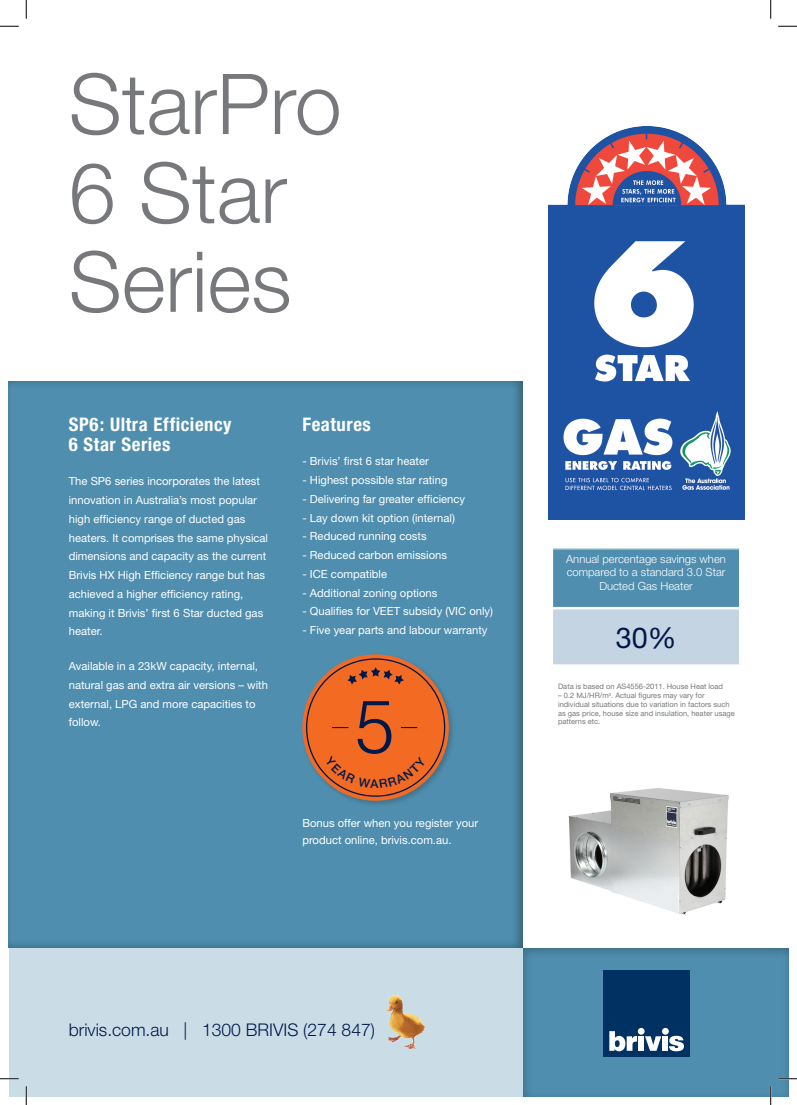
<style>
.page{position:relative;width:797px;height:1105px;background:#fff}
.page>*{position:absolute;margin:0;border:0;box-sizing:border-box;transform-origin:0 0}
.t1{font:300 84.12px/88.9px "Helvetica Neue";color:#76787b}
.t2{font:28.75px "Helvetica Neue";color:#001948}
.t3{font:700 condensed 18.75px/20px "Helvetica Neue";letter-spacing:.03em;color:#fff}
.t4{font:300 17.5px "Helvetica Neue";color:#001948}
.t5{font:11.25px/18.8px "Helvetica Neue";color:#fff}
.t6{font:300 11.25px/13.5px "Helvetica Neue";color:#fff;text-align:center}
.t7{font:7.5px/8.8px "Helvetica Neue";color:#76787b}
.s1{color:#57585a}
</style>
<div class="page">
<div style="left:9px;top:379px;width:515px;height:569px;background:#4f8eaf"></div>
<div style="left:9px;top:948px;width:779px;height:148px;background:#cadde7"></div>
<div style="left:520px;top:945px;width:268px;height:151px;background:#231f20;opacity:.3"></div>
<img style="left:568px;top:788px;width:161px;height:127px">
<img style="left:548px;top:126px;width:196px;height:393px">
<div style="left:603px;top:970px;width:87px;height:86px;background:#003163"></div>
<svg style="left:609px;top:1031px;width:28px;height:20px"></svg>
<div style="left:638px;top:1036px;width:6px;height:15px;background:#fff"></div>
<svg style="left:645px;top:1036px;width:16px;height:15px"></svg>
<div style="left:662px;top:1036px;width:6px;height:15px;background:#fff"></div>
<svg style="left:669px;top:1036px;width:15px;height:15px"></svg>
<div style="left:637px;top:1028px;width:7px;height:7px;background:#fff;border-radius:50%"></div>
<div style="left:662px;top:1028px;width:6px;height:7px;background:#fff;border-radius:50%"></div>
<div style="left:300px;top:652px;width:156px;height:156px;background:#231f20;opacity:.25"></div>
<svg style="left:302px;top:654px;width:147px;height:147px;fill:#f36b23"></svg>
<svg style="left:347px;top:667px;width:57px;height:17px"></svg>
<div style="left:552px;top:549px;width:187px;height:59px;background:#4f8eaf"></div>
<div style="left:552px;top:608px;width:187px;height:57px;background:#c5d4e2"></div>
<hr style="left:552px;top:549px;width:1px;height:59px;background:#fff">
<hr style="left:552px;top:608px;width:1px;height:56px;background:#fff">
<hr style="left:552px;top:664px;width:187px;height:1px;background:#fff">
<hr style="left:553px;top:607px;width:186px;height:2px;background:#fff">
<img style="left:386px;top:996px;width:38px;height:52px">
<svg style="left:0;top:25px;width:19px;height:2px"></svg>
<svg style="left:778px;top:25px;width:19px;height:2px"></svg>
<svg style="left:0;top:1078px;width:19px;height:1px"></svg>
<svg style="left:778px;top:1078px;width:19px;height:1px"></svg>
<svg style="left:25px;top:0;width:2px;height:19px"></svg>
<svg style="left:25px;top:1086px;width:2px;height:19px"></svg>
<svg style="left:770px;top:0;width:1px;height:19px"></svg>
<svg style="left:770px;top:1086px;width:1px;height:19px"></svg>
<svg style="left:325px;top:701px;width:101px;height:87px"></svg>
<h1 class="t1" style="left:69px;top:58px;width:274px">StarPro<br>6 Star<br>Series</h1>
<h3 class="t3" style="left:69px;top:414px;width:164px">SP6: Ultra Efficiency<br>6 Star Series</h3>
<p class="t5" style="left:69px;top:472px;width:201px">The SP6 series incorporates the latest innovation in Australia’s most popular high efficiency range of ducted gas heaters. It comprises the same physical dimensions and capacity as the current Brivis HX High Efficiency range but has achieved a higher efficiency rating, making it Brivis’ first 6 Star ducted gas heater.</p>
<p class="t5" style="left:69px;top:656px;width:201px">Available in a 23kW capacity, internal, natural gas and extra air versions – with external, LPG and more capacities to follow.</p>
<h3 class="t3" style="left:302px;top:414px;width:70px">Features</h3>
<p class="t5" style="left:302px;top:452px;width:128px">- Brivis’ first 6 star heater</p>
<p class="t5" style="left:302px;top:470px;width:147px">- Highest possible star rating</p>
<p class="t5" style="left:302px;top:489px;width:164px">- Delivering far greater efficiency</p>
<p class="t5" style="left:302px;top:508px;width:154px">- Lay down kit option (internal)</p>
<p class="t5" style="left:302px;top:527px;width:126px">- Reduced running costs</p>
<p class="t5" style="left:302px;top:546px;width:146px">- Reduced carbon emissions</p>
<p class="t5" style="left:302px;top:564px;width:86px">- ICE compatible</p>
<p class="t5" style="left:302px;top:583px;width:137px">- Additional zoning options</p>
<p class="t5" style="left:302px;top:602px;width:192px">- Qualifies for VEET subsidy (VIC only)</p>
<p class="t5" style="left:302px;top:621px;width:187px">- Five year parts and labour warranty</p>
<p class="t5" style="left:302px;top:815px;width:177px;line-height:16.2px">Bonus offer when you register your product online, brivis.com.au.</p>
<p class="t6" style="left:566px;top:552px;width:161px">Annual percentage savings when compared to a standard 3.0 Star<br>Ducted Gas Heater</p>
<h2 class="t2" style="left:615px;top:620px;width:62px">30%</h2>
<p class="t7" style="left:558px;top:682px;width:166px">Data is based on AS4556-2011. House Heat load</p>
<p class="t7" style="left:558px;top:691px;width:178px">– 0.2 MJ/HR/m<sup>3</sup>. Actual figures may vary for individual situations due to variation in factors such as gas price, house size and insulation, heater usage patterns etc<span class="s1">.</span></p>
<h3 class="t4" style="left:69px;top:1019px;width:308px">brivis.com.au | 1300 BRIVIS (274 847)</h3>
</div>
